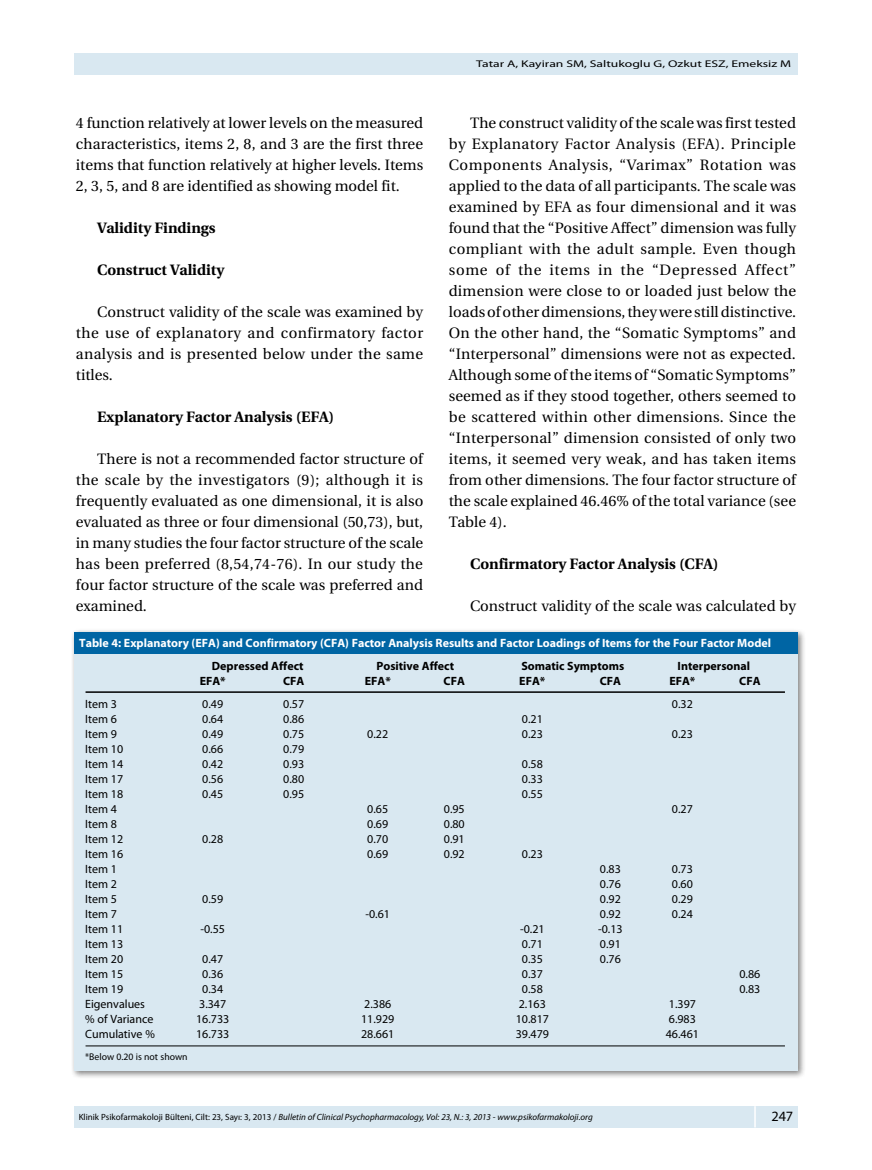
<style>
.page{position:relative;width:872px;height:1170px;background:#fff}
.page>*{position:absolute;margin:0;border:0;box-sizing:border-box;transform-origin:0 0}
.t1{font:15px/21px "Utopia Medium Tr";color:#000;text-align:justify}
.t2{font:15px "Utopia Bold Tr";color:#000}
.t3{font:14.25px "Myriad Pro";color:#000}
.t4{font:12px "Myriad Pro";color:#000}
.t5{font:700 12px "Myriad Pro";color:#fff}
.t6{font:700 12px "Myriad Pro";color:#000}
.t7{font:9.75px "Myriad Pro";color:#000;scale:1.4 1}
.t8{font:9.75px "Myriad Pro";color:#000}
.t9{font:italic 9px "Myriad Pro";color:#000}
.s1{font-style:normal}
</style>
<div class="page">
<div style="left:74px;top:1106px;width:723px;height:21px;background:#d9e8f1"></div>
<svg style="left:754px;top:1106px;width:1px;height:21px"></svg>
<div style="left:74px;top:53px;width:723px;height:21px;background:#d9e8f1"></div>
<div style="left:71px;top:628px;width:735px;height:451px;background:#000;opacity:.5"></div>
<div style="left:74px;top:631px;width:723px;height:23px;background:#0065a4"></div>
<div style="left:74px;top:654px;width:723px;height:416px;background:#d9e8f1"></div>
<hr style="left:86px;top:691px;width:699px;height:1px;background:#000">
<hr style="left:86px;top:1045px;width:699px;height:1px;background:#000">
<p class="t7" style="left:476px;top:58px;width:226px">Tatar A, Kayiran SM, Saltukoglu G, Ozkut ESZ, Emeksiz M</p>
<p class="t1" style="left:449px;top:112px;width:349px;text-indent:21px">The construct validity of the scale was first tested by Explanatory Factor Analysis (EFA). Principle Components Analysis, “Varimax” Rotation was applied to the data of all participants. The scale was examined by EFA as four dimensional and it was found that the “Positive Affect” dimension was fully compliant with the adult sample. Even though some of the items in the “Depressed Affect” dimension were close to or loaded just below the loads of other dimensions, they were still distinctive.<br>On the other hand, the “Somatic Symptoms” and “Interpersonal” dimensions were not as expected.<br>Although some of the items of “Somatic Symptoms” seemed as if they stood together, others seemed to be scattered within other dimensions. Since the “Interpersonal” dimension consisted of only two items, it seemed very weak, and has taken items from other dimensions. The four factor structure of the scale explained 46.46% of the total variance (see Table 4).</p>
<p class="t2" style="left:470px;top:555px;width:250px">Confirmatory Factor Analysis (CFA)</p>
<p class="t1" style="left:470px;top:595px;width:327px">Construct validity of the scale was calculated by</p>
<p class="t5" style="left:79px;top:635px;width:693px">Table 4: Explanatory (EFA) and Confirmatory (CFA) Factor Analysis Results and Factor Loadings of Items for the Four Factor Model</p>
<p class="t6" style="left:212px;top:658px;width:93px">Depressed Affect</p>
<p class="t6" style="left:376px;top:658px;width:79px">Positive Affect</p>
<p class="t6" style="left:521px;top:658px;width:104px">Somatic Symptoms</p>
<p class="t6" style="left:677px;top:658px;width:74px">Interpersonal</p>
<p class="t6" style="left:200px;top:673px;width:28px">EFA*</p>
<p class="t6" style="left:283px;top:673px;width:23px">CFA</p>
<p class="t6" style="left:365px;top:673px;width:28px">EFA*</p>
<p class="t6" style="left:443px;top:673px;width:23px">CFA</p>
<p class="t6" style="left:519px;top:673px;width:28px">EFA*</p>
<p class="t6" style="left:599px;top:673px;width:23px">CFA</p>
<p class="t6" style="left:669px;top:673px;width:28px">EFA*</p>
<p class="t6" style="left:739px;top:673px;width:23px">CFA</p>
<p class="t4" style="left:85px;top:696px;width:33px">Item 3</p>
<p class="t4" style="left:202px;top:696px;width:22px">0.49</p>
<p class="t4" style="left:283px;top:696px;width:22px">0.57</p>
<p class="t4" style="left:672px;top:696px;width:22px">0.32</p>
<p class="t4" style="left:85px;top:711px;width:33px">Item 6</p>
<p class="t4" style="left:202px;top:711px;width:22px">0.64</p>
<p class="t4" style="left:283px;top:711px;width:22px">0.86</p>
<p class="t4" style="left:522px;top:711px;width:22px">0.21</p>
<p class="t4" style="left:85px;top:726px;width:33px">Item 9</p>
<p class="t4" style="left:202px;top:726px;width:22px">0.49</p>
<p class="t4" style="left:283px;top:726px;width:22px">0.75</p>
<p class="t4" style="left:367px;top:726px;width:22px">0.22</p>
<p class="t4" style="left:522px;top:726px;width:22px">0.23</p>
<p class="t4" style="left:672px;top:726px;width:22px">0.23</p>
<p class="t4" style="left:85px;top:741px;width:39px">Item 10</p>
<p class="t4" style="left:202px;top:741px;width:22px">0.66</p>
<p class="t4" style="left:283px;top:741px;width:22px">0.79</p>
<p class="t4" style="left:85px;top:756px;width:39px">Item 14</p>
<p class="t4" style="left:202px;top:756px;width:22px">0.42</p>
<p class="t4" style="left:283px;top:756px;width:22px">0.93</p>
<p class="t4" style="left:522px;top:756px;width:22px">0.58</p>
<p class="t4" style="left:85px;top:771px;width:39px">Item 17</p>
<p class="t4" style="left:202px;top:771px;width:22px">0.56</p>
<p class="t4" style="left:283px;top:771px;width:22px">0.80</p>
<p class="t4" style="left:522px;top:771px;width:22px">0.33</p>
<p class="t4" style="left:85px;top:786px;width:39px">Item 18</p>
<p class="t4" style="left:202px;top:786px;width:22px">0.45</p>
<p class="t4" style="left:283px;top:786px;width:22px">0.95</p>
<p class="t4" style="left:522px;top:786px;width:22px">0.55</p>
<p class="t4" style="left:85px;top:801px;width:33px">Item 4</p>
<p class="t4" style="left:367px;top:801px;width:22px">0.65</p>
<p class="t4" style="left:444px;top:801px;width:22px">0.95</p>
<p class="t4" style="left:672px;top:801px;width:22px">0.27</p>
<p class="t4" style="left:85px;top:816px;width:33px">Item 8</p>
<p class="t4" style="left:367px;top:816px;width:22px">0.69</p>
<p class="t4" style="left:444px;top:816px;width:22px">0.80</p>
<p class="t4" style="left:85px;top:831px;width:39px">Item 12</p>
<p class="t4" style="left:202px;top:831px;width:22px">0.28</p>
<p class="t4" style="left:367px;top:831px;width:22px">0.70</p>
<p class="t4" style="left:444px;top:831px;width:22px">0.91</p>
<p class="t4" style="left:85px;top:846px;width:39px">Item 16</p>
<p class="t4" style="left:367px;top:846px;width:22px">0.69</p>
<p class="t4" style="left:444px;top:846px;width:22px">0.92</p>
<p class="t4" style="left:522px;top:846px;width:22px">0.23</p>
<p class="t4" style="left:85px;top:861px;width:33px">Item 1</p>
<p class="t4" style="left:600px;top:861px;width:22px">0.83</p>
<p class="t4" style="left:672px;top:861px;width:22px">0.73</p>
<p class="t4" style="left:85px;top:876px;width:33px">Item 2</p>
<p class="t4" style="left:600px;top:876px;width:22px">0.76</p>
<p class="t4" style="left:672px;top:876px;width:22px">0.60</p>
<p class="t4" style="left:85px;top:891px;width:33px">Item 5</p>
<p class="t4" style="left:202px;top:891px;width:22px">0.59</p>
<p class="t4" style="left:600px;top:891px;width:22px">0.92</p>
<p class="t4" style="left:672px;top:891px;width:22px">0.29</p>
<p class="t4" style="left:85px;top:906px;width:33px">Item 7</p>
<p class="t4" style="left:365px;top:906px;width:26px">-0.61</p>
<p class="t4" style="left:600px;top:906px;width:22px">0.92</p>
<p class="t4" style="left:672px;top:906px;width:22px">0.24</p>
<p class="t4" style="left:85px;top:921px;width:39px">Item 11</p>
<p class="t4" style="left:200px;top:921px;width:26px">-0.55</p>
<p class="t4" style="left:520px;top:921px;width:26px">-0.21</p>
<p class="t4" style="left:598px;top:921px;width:26px">-0.13</p>
<p class="t4" style="left:85px;top:936px;width:39px">Item 13</p>
<p class="t4" style="left:522px;top:936px;width:22px">0.71</p>
<p class="t4" style="left:600px;top:936px;width:22px">0.91</p>
<p class="t4" style="left:85px;top:951px;width:39px">Item 20</p>
<p class="t4" style="left:202px;top:951px;width:22px">0.47</p>
<p class="t4" style="left:522px;top:951px;width:22px">0.35</p>
<p class="t4" style="left:600px;top:951px;width:22px">0.76</p>
<p class="t4" style="left:85px;top:966px;width:39px">Item 15</p>
<p class="t4" style="left:202px;top:966px;width:22px">0.36</p>
<p class="t4" style="left:522px;top:966px;width:22px">0.37</p>
<p class="t4" style="left:739px;top:966px;width:22px">0.86</p>
<p class="t4" style="left:85px;top:981px;width:39px">Item 19</p>
<p class="t4" style="left:202px;top:981px;width:22px">0.34</p>
<p class="t4" style="left:522px;top:981px;width:22px">0.58</p>
<p class="t4" style="left:739px;top:981px;width:22px">0.83</p>
<p class="t4" style="left:85px;top:996px;width:61px">Eigenvalues</p>
<p class="t4" style="left:199px;top:996px;width:29px">3.347</p>
<p class="t4" style="left:364px;top:996px;width:29px">2.386</p>
<p class="t4" style="left:519px;top:996px;width:29px">2.163</p>
<p class="t4" style="left:669px;top:996px;width:29px">1.397</p>
<p class="t4" style="left:85px;top:1011px;width:70px">% of Variance</p>
<p class="t4" style="left:196px;top:1011px;width:35px">16.733</p>
<p class="t4" style="left:361px;top:1011px;width:35px">11.929</p>
<p class="t4" style="left:516px;top:1011px;width:35px">10.817</p>
<p class="t4" style="left:669px;top:1011px;width:29px">6.983</p>
<p class="t4" style="left:85px;top:1026px;width:71px">Cumulative %</p>
<p class="t4" style="left:196px;top:1026px;width:35px">16.733</p>
<p class="t4" style="left:361px;top:1026px;width:35px">28.661</p>
<p class="t4" style="left:516px;top:1026px;width:35px">39.479</p>
<p class="t4" style="left:666px;top:1026px;width:35px">46.461</p>
<p class="t8" style="left:85px;top:1050px;width:104px">*Below 0.20 is not shown</p>
<p class="t1" style="left:76px;top:112px;width:349px">4 function relatively at lower levels on the measured characteristics, items 2, 8, and 3 are the first three items that function relatively at higher levels. Items 2, 3, 5, and 8 are identified as showing model fit.</p>
<p class="t2" style="left:97px;top:219px;width:120px">Validity Findings</p>
<p class="t2" style="left:97px;top:261px;width:129px">Construct Validity</p>
<p class="t1" style="left:76px;top:301px;width:349px;text-indent:21px">Construct validity of the scale was examined by the use of explanatory and confirmatory factor analysis and is presented below under the same titles.</p>
<p class="t2" style="left:97px;top:408px;width:238px">Explanatory Factor Analysis (EFA)</p>
<p class="t1" style="left:76px;top:448px;width:349px;text-indent:21px">There is not a recommended factor structure of the scale by the investigators (9); although it is frequently evaluated as one dimensional, it is also evaluated as three or four dimensional (50,73), but, in many studies the four factor structure of the scale has been preferred (8,54,74-76). In our study the four factor structure of the scale was preferred and examined.</p>
<p class="t9" style="left:79px;top:1111px;width:515px"><span class="s1">Klinik Psikofarmakoloji Bülteni, Cilt: 23, Sayı: 3, 2013 /</span> Bulletin of Clinical Psychopharmacology, Vol: 23, N.: 3, 2013 - www.psikofarmakoloji.org</p>
<p class="t3" style="left:771px;top:1107px;width:23px">247</p>
</div>
